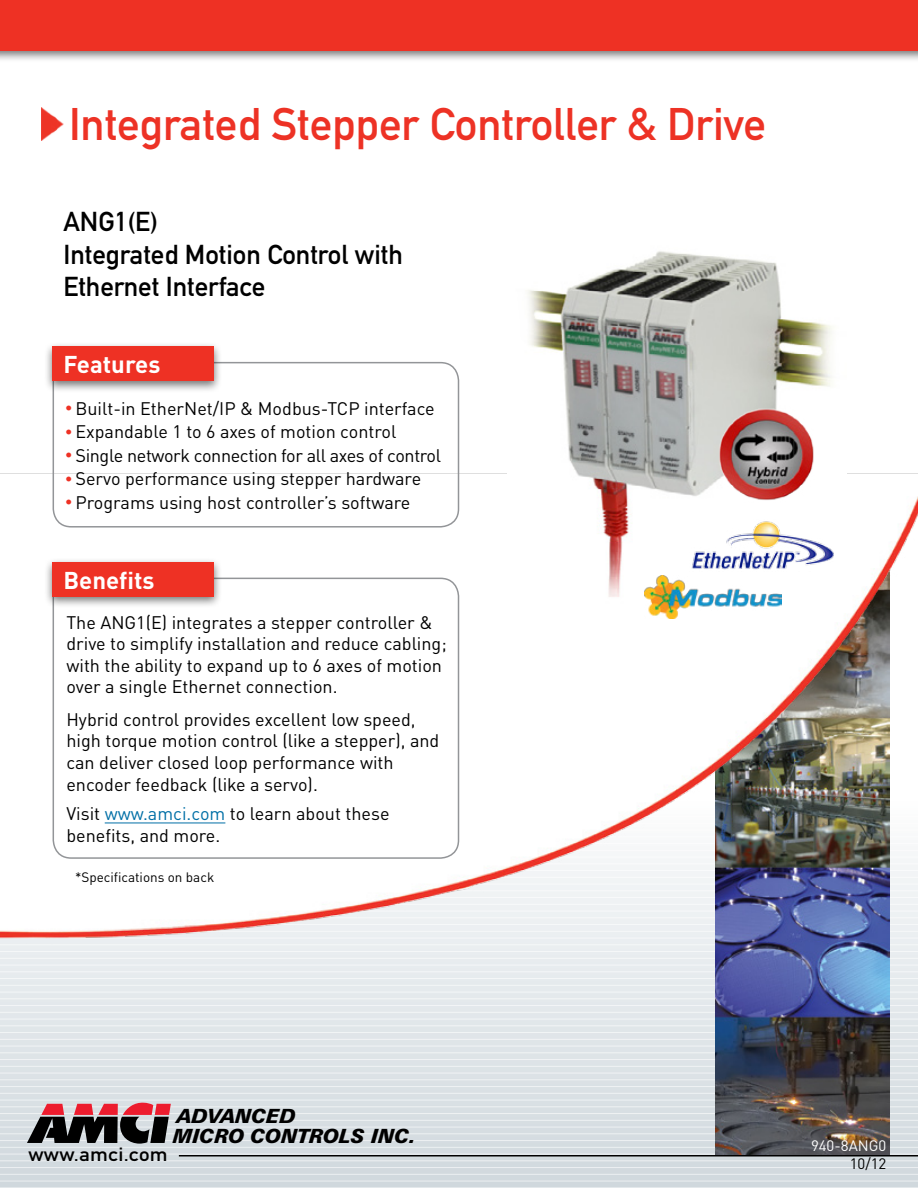
<style>
.page{position:relative;width:918px;height:1188px;background:#fff}
.page>*{position:absolute;margin:0;border:0;box-sizing:border-box;transform-origin:0 0}
.t1{font:45px "DIN Mittelschrift Std";color:#ed3225}
.t2{font:27px/32.4px "DIN Mittelschrift Std";color:#000}
.t3{font:700 24px "DINOT";color:#fff}
.t4{font:italic 900 19.65px/19.5px "Zurich BT";letter-spacing:-.005em;color:#000}
.t5{font:18.9px "DIN Mittelschrift Std";letter-spacing:.02em;color:#000;scale:1.11 1}
.t6{font:18px/21.6px "DINOT";color:#000}
.t7{font:15px "DINOT";color:#fff}
.t8{font:15px "DINOT";color:#000}
.t9{font:15px/23.4px "DINOT";color:#ee3124;text-align:justify}
.t10{font:13.5px "DINOT";color:#000}
.s1{font-size:15px;color:#ee3124}
.s2{color:#006fa6}
</style>
<div class="page">
<img style="left:0;top:472px;width:918px;height:716px">
<div style="left:53px;top:578px;width:406px;height:281px;border:2px solid #939598;border-radius:18px"></div>
<div style="left:44px;top:558px;width:178px;height:50px;background:#000;opacity:.55"></div>
<div style="left:53px;top:563px;width:161px;height:34px;background:#ee3124"></div>
<div style="left:53px;top:362px;width:406px;height:166px;border:2px solid #939598;border-radius:18px"></div>
<div style="left:44px;top:342px;width:178px;height:50px;background:#000;opacity:.55"></div>
<div style="left:53px;top:347px;width:161px;height:34px;background:#ee3124"></div>
<hr style="left:105px;top:822px;width:120px;height:1px;background:#006fa6">
<div style="left:0;top:0;width:918px;height:63px;background:#000;opacity:.55"></div>
<div style="left:0;top:0;width:918px;height:51px;background:#ee3124"></div>
<img style="left:507px;top:251px;width:340px;height:354px">
<img style="left:644px;top:575px;width:138px;height:44px">
<img style="left:690px;top:519px;width:146px;height:52px">
<img style="left:716px;top:406px;width:101px;height:96px">
<img style="left:41px;top:107px;width:22px;height:34px">
<h1 class="t1" style="left:69px;top:98px;width:699px">Integrated Stepper Controller &amp; Drive</h1>
<h2 class="t2" style="left:63px;top:206px;width:341px">ANG1(E)<br>Integrated Motion Control with<br>Ethernet Interface</h2>
<h3 class="t3" style="left:63px;top:349px;width:98px">Features</h3>
<p class="t6" style="left:75px;top:396px;width:367px;line-height:23.4px">Built-in EtherNet/IP &amp; Modbus-TCP interface Expandable 1 to 6 axes of motion control Single network connection for all axes of control Servo performance using stepper hardware</p>
<p class="t9" style="left:65px;top:396px;width:9px">• • • •</p>
<p class="t6" style="left:65px;top:491px;width:347px"><span class="s1">•</span> Programs using host controller’s software</p>
<h3 class="t3" style="left:63px;top:565px;width:93px">Benefits</h3>
<p class="t6" style="left:66px;top:611px;width:382px">The ANG1(E) integrates a stepper controller &amp; drive to simplify installation and reduce cabling; with the ability to expand up to 6 axes of motion over a single Ethernet connection.</p>
<p class="t6" style="left:66px;top:708px;width:374px">Hybrid control provides excellent low speed, high torque motion control (like a stepper), and can deliver closed loop performance with encoder feedback (like a servo).</p>
<p class="t6" style="left:66px;top:803px;width:325px">Visit <span class="s2">www.amci.com</span> to learn about these benefits, and more.</p>
<p class="t10" style="left:75px;top:869px;width:141px">*Specifications on back</p>
<p class="t4" style="left:173px;top:1107px;width:244px">ADV ANC ED<br>MIC RO CON T ROL S INC.</p>
<p class="t5" style="left:28px;top:1143px;width:127px">www.amci.com</p>
<p class="t7" style="left:811px;top:1137px;width:77px">940-8ANG0</p>
<p class="t8" style="left:850px;top:1155px;width:38px">10/12</p>
</div>
